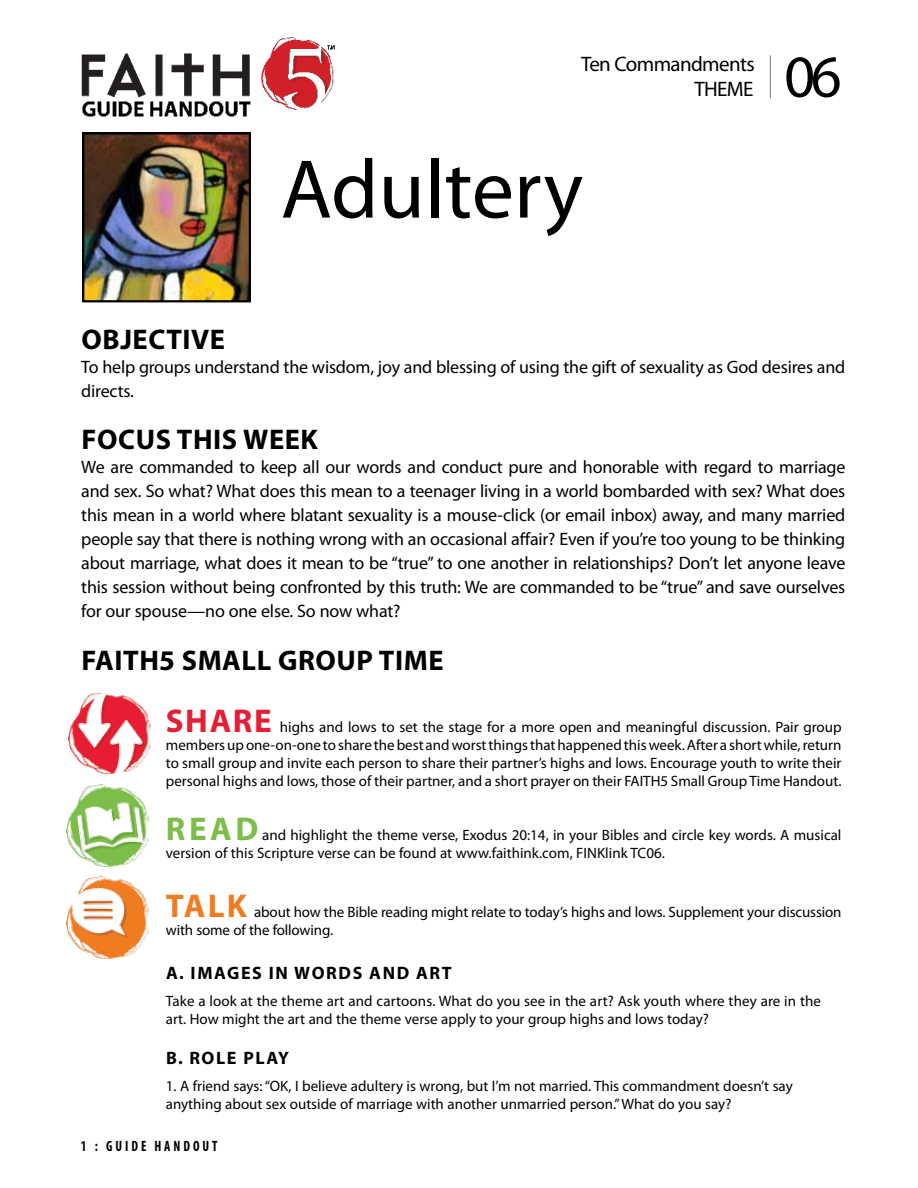
<style>
.page{position:relative;width:918px;height:1188px;background:#fff}
.page>*{position:absolute;margin:0;border:0;box-sizing:border-box;transform-origin:0 0}
.t1{font:84px "Myriad Pro";color:#000}
.t2{font:60px "Myriad Pro";color:#000}
.t3{font:700 28.5px "Myriad Pro";letter-spacing:.02em;color:#000}
.t4{font:21px "Myriad Pro";letter-spacing:-.03em;color:#000}
.t5{font:18px/24px "Myriad Pro";letter-spacing:-.01em;color:#000}
.t6{font:700 18px "Myriad Pro";letter-spacing:.09em;color:#000}
.t7{font:15px/18px "Myriad Pro";color:#000}
.t8{font:700 condensed 15px "Myriad Pro";letter-spacing:.22em;color:#000;scale:.9 1}
.s1{font-weight:700;font-size:33px;color:#e71d33}
.s2{font-weight:700;font-size:33px;color:#7dbe4a}
.s3{font-weight:700;font-size:33px;color:#f07c22}
</style>
<div class="page">
<img style="left:86px;top:136px;width:161px;height:163px">
<div style="left:82px;top:132px;width:169px;height:170px;border:2px solid #000"></div>
<img style="left:81px;top:37px;width:254px;height:80px">
<img style="left:69px;top:692px;width:81px;height:82px">
<img style="left:67px;top:785px;width:82px;height:82px">
<img style="left:67px;top:876px;width:82px;height:82px">
<hr style="left:770px;top:55px;width:1px;height:43px;background:#757779">
<h3 class="t4" style="left:581px;top:51px;width:175px">Ten Commandments</h3>
<h1 class="t1" style="left:281px;top:138px;width:304px">Adultery</h1>
<h3 class="t4" style="left:694px;top:76px;width:61px">THEME</h3>
<h2 class="t2" style="left:784px;top:40px;width:59px">06</h2>
<h3 class="t3" style="left:82px;top:321px;width:142px">OBJECTIVE</h3>
<p class="t5" style="left:81px;top:354px;width:766px">To help groups understand the wisdom, joy and blessing of using the gift of sexuality as God desires and directs.</p>
<h3 class="t3" style="left:82px;top:421px;width:205px">FOCUS TH IS WEEK</h3>
<p class="t5" style="left:81px;top:455px;width:766px;text-align:justify">We are commanded to keep all our words and conduct pure and honorable with regard to marriage and sex. So what? What does this mean to a teenager living in a world bombarded with sex? What does this mean in a world where blatant sexuality is a mouse-click (or email inbox) away, and many married people say that there is nothing wrong with an occasional affair? Even if you’re too young to be thinking about marriage, what does it mean to be “true” to one another in relationships? Don’t let anyone leave this session without being confronted by this truth: We are commanded to be “true” and save ourselves for our spouse—no one else. So now what?</p>
<h3 class="t3" style="left:82px;top:642px;width:158px">FAITH5 SMALL</h3>
<h3 class="t3" style="left:278px;top:642px;width:164px">GROUP TIME</h3>
<p class="t7" style="left:166px;top:718px;width:677px;text-align:justify"><span class="s1">SHARE</span> highs and lows to set the stage for a more open and meaningful discussion. Pair group members up one-on-one to share the best and worst things that happened this week. After a short while, return to small group and invite each person to share their partner’s highs and lows. Encourage youth to write their personal highs and lows, those of their partner, and a short prayer on their FAITH5 Small Group Time Handout.</p>
<p class="t7" style="left:166px;top:826px;width:677px"><span class="s2">READ</span> and highlight the theme verse, Exodus 20:14, in your Bibles and circle key words. A musical version of this Scripture verse can be found at www.faithink.com, FINKlink TC06.</p>
<p class="t7" style="left:166px;top:902px;width:677px"><span class="s3">TALK</span> about how the Bible reading might relate to today’s highs and lows. Supplement your discussion with some of the following.</p>
<p class="t6" style="left:166px;top:961px;width:287px">A. IMAGES IN WORDS AND ART</p>
<p class="t7" style="left:166px;top:991px;width:657px">Take a look at the theme art and cartoons. What do you see in the art? Ask youth where they are in the art. How might the art and the theme verse apply to your group highs and lows today?</p>
<p class="t6" style="left:166px;top:1046px;width:125px">B. ROLE PLAY</p>
<p class="t7" style="left:166px;top:1077px;width:628px">1. A friend says: “OK, I believe adultery is wrong, but I’m not married. This commandment doesn’t say anything about sex outside of marriage with another unmarried person.” What do you say?</p>
<p class="t8" style="left:81px;top:1137px;width:153px">1 : GUIDE HANDOUT</p>
</div>
